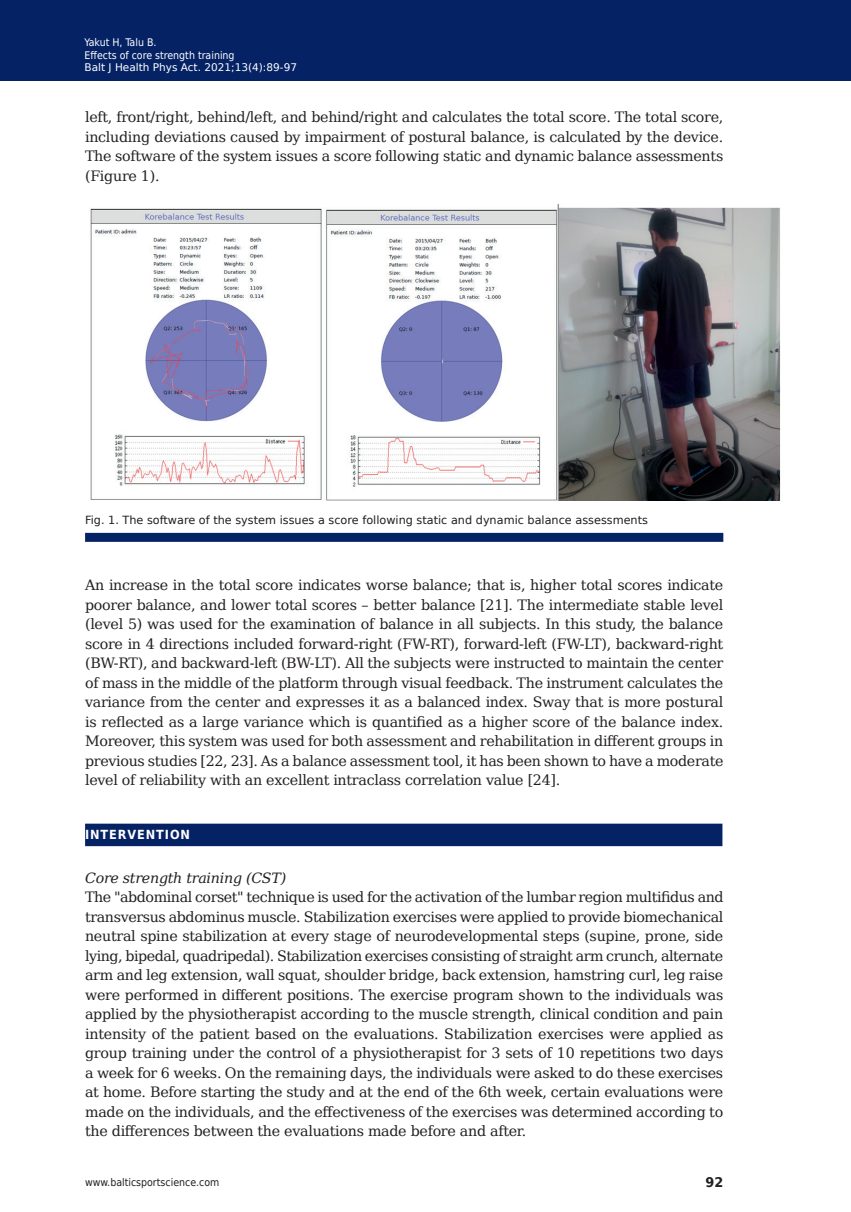
<style>
.page{position:relative;width:851px;height:1212px;background:#fff}
.page>*{position:absolute;margin:0;border:0;box-sizing:border-box;transform-origin:0 0}
.t1{font:14.25px/19.5px "DejaVu Serif";letter-spacing:-.02em;color:#231f20;text-align:justify}
.t2{font:italic 14.25px "DejaVu Serif";letter-spacing:-.02em;color:#231f20}
.t3{font:700 13.35px "DejaVu Sans";color:#231f20;scale:.96 1}
.t4{font:700 12.6px "DejaVu Sans Condensed";letter-spacing:.07em;color:#fff}
.t5{font:11.25px "DejaVu Sans";color:#231f20}
.t6{font:10.5px/12.6px "DejaVu Sans Condensed";color:#fff}
.t7{font:10.5px "DejaVu Sans";color:#fff}
.t8{font:10.5px "DejaVu Sans Condensed";color:#231f20}
</style>
<div class="page">
<div style="left:0;top:0;width:850px;height:80px;background:#052265"></div>
<div style="left:85px;top:533px;width:638px;height:9px;background:#052265"></div>
<div style="left:85px;top:824px;width:637px;height:22px;background:#052265"></div>
<img style="left:90px;top:205px;width:691px;height:296px">
<p class="t6" style="left:84px;top:35px;width:151px">Yakut H, Talu B.<br>Effects of core strength training</p>
<p class="t7" style="left:84px;top:59px;width:214px">Balt J Health Phys Act. 2021;13(4):89-97</p>
<p class="t1" style="left:85px;top:106px;width:639px">left, front/right, behind/left, and behind/right and calculates the total score. The total score, including deviations caused by impairment of postural balance, is calculated by the device.<br>The software of the system issues a score following static and dynamic balance assessments (Figure 1).</p>
<p class="t5" style="left:85px;top:511px;width:564px">Fig. 1. The software of the system issues a score following static and dynamic balance assessments</p>
<p class="t1" style="left:85px;top:574px;width:639px">An increase in the total score indicates worse balance; that is, higher total scores indicate poorer balance, and lower total scores – better balance [21]. The intermediate stable level (level 5) was used for the examination of balance in all subjects. In this study, the balance score in 4 directions included forward-right (FW-RT), forward-left (FW-LT), backward-right (BW-RT), and backward-left (BW-LT). All the subjects were instructed to maintain the center of mass in the middle of the platform through visual feedback. The instrument calculates the variance from the center and expresses it as a balanced index. Sway that is more postural is reflected as a large variance which is quantified as a higher score of the balance index.<br>Moreover, this system was used for both assessment and rehabilitation in different groups in previous studies [22, 23]. As a balance assessment tool, it has been shown to have a moderate level of reliability with an excellent intraclass correlation value [24].</p>
<p class="t4" style="left:85px;top:824px;width:106px">INTERVENTION</p>
<p class="t2" style="left:85px;top:865px;width:203px">Core strength training (CST)</p>
<p class="t1" style="left:85px;top:886px;width:640px">The "abdominal corset" technique is used for the activation of the lumbar region multifidus and transversus abdominus muscle. Stabilization exercises were applied to provide biomechanical neutral spine stabilization at every stage of neurodevelopmental steps (supine, prone, side lying, bipedal, quadripedal). Stabilization exercises consisting of straight arm crunch, alternate arm and leg extension, wall squat, shoulder bridge, back extension, hamstring curl, leg raise were performed in different positions. The exercise program shown to the individuals was applied by the physiotherapist according to the muscle strength, clinical condition and pain intensity of the patient based on the evaluations. Stabilization exercises were applied as group training under the control of a physiotherapist for 3 sets of 10 repetitions two days a week for 6 weeks. On the remaining days, the individuals were asked to do these exercises at home. Before starting the study and at the end of the 6th week, certain evaluations were made on the individuals, and the effectiveness of the exercises was determined according to the differences between the evaluations made before and after.</p>
<p class="t8" style="left:85px;top:1174px;width:136px">www.balticsportscience.com</p>
<p class="t3" style="left:705px;top:1172px;width:20px">92</p>
</div>
